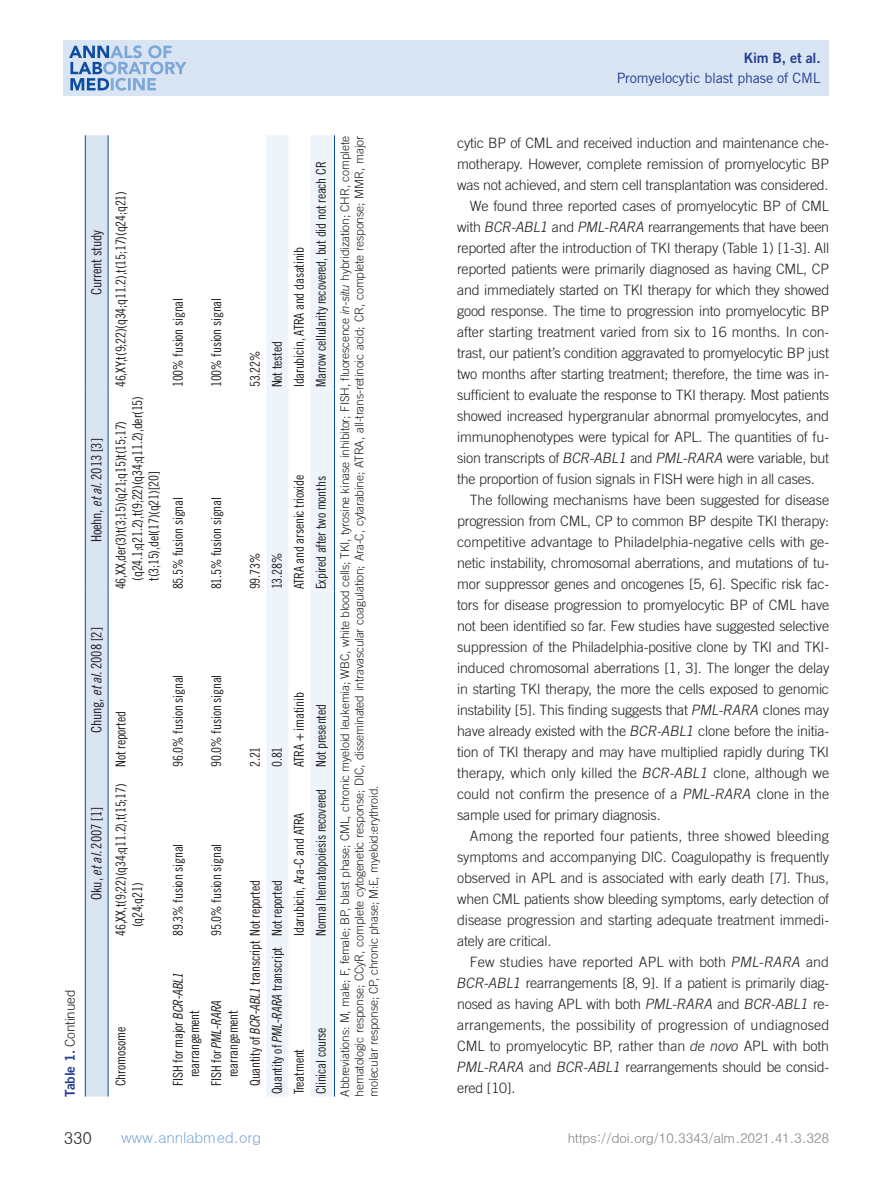
<style>
.page{position:relative;width:893px;height:1191px;background:#fff}
.page>*{position:absolute;margin:0;border:0;box-sizing:border-box;transform-origin:0 0}
.URL{font:16.5px "Dotum";color:#231f20}
.URL-2{font:15px "Dotum";letter-spacing:-.02em;color:#7ca7d8}
.본문{font:300 14.25px/21px "Trade Gothic LT Std";letter-spacing:-.015em;color:#231f20;text-align:justify}
.표머리글{font:14.25px "Trade Gothic LT Std Cn 18";letter-spacing:-.015em;color:#231f20}
.하시라제목{font:14.25px "Trade Gothic LT Std";letter-spacing:-.015em;color:#253f8e}
.하시라이름{font:14.25px "Trade Gothic LT Std Bd 2";letter-spacing:-.015em;color:#253f8e}
.표본문{font:13.5px/16.5px "Trade Gothic LT Std Cn 18";letter-spacing:-.015em;color:#231f20}
.t1{font:13.5px "Dotum";letter-spacing:-.03em;color:#808285}
.표제목_그림설명{font:300 13.5px "Trade Gothic LT Std";letter-spacing:-.015em;color:#231f20}
.표_그림_주석{font:300 12px/14.4px "Trade Gothic LT Std";letter-spacing:-.015em;color:#231f20}
.s1{font-family:"Trade Gothic LT Std Bd 2";font-weight:400;color:#253f8e}
.s2{font-family:"Trade Gothic LT Std Cn 18 Obl"}
.s3{font-style:italic}
</style>
<div class="page">
<div style="left:64px;top:40px;width:765px;height:56px;background:#dae5f4"></div>
<svg style="left:69px;top:45px;width:118px;height:46px"></svg>
<div style="left:86px;top:135px;width:22px;height:961px;background:#dae5f4"></div>
<svg style="left:266px;top:135px;width:68px;height:961px;fill:#eff4fa"></svg>
<hr style="left:85px;top:938px;width:1px;height:158px;background:#0d4da1">
<hr style="left:85px;top:769px;width:1px;height:169px;background:#0d4da1">
<hr style="left:85px;top:591px;width:1px;height:178px;background:#0d4da1">
<hr style="left:85px;top:389px;width:1px;height:202px;background:#0d4da1">
<hr style="left:85px;top:135px;width:1px;height:254px;background:#0d4da1">
<hr style="left:108px;top:938px;width:1px;height:158px;background:#0d4da1">
<hr style="left:108px;top:769px;width:1px;height:169px;background:#0d4da1">
<hr style="left:108px;top:591px;width:1px;height:178px;background:#0d4da1">
<hr style="left:108px;top:389px;width:1px;height:202px;background:#0d4da1">
<hr style="left:108px;top:135px;width:1px;height:254px;background:#0d4da1">
<hr style="left:334px;top:938px;width:1px;height:158px;background:#0d4da1">
<hr style="left:334px;top:769px;width:1px;height:169px;background:#0d4da1">
<hr style="left:334px;top:591px;width:1px;height:178px;background:#0d4da1">
<hr style="left:334px;top:389px;width:1px;height:202px;background:#0d4da1">
<hr style="left:334px;top:135px;width:1px;height:254px;background:#0d4da1">
<p class="표제목_그림설명" style="left:62px;top:1096px;width:108px;rotate:-90deg"><span class="s1">Table 1.</span> Continued</p>
<p class="표머리글" style="left:88px;top:295px;width:66px;rotate:-90deg">Current study</p>
<p class="표머리글" style="left:88px;top:542px;width:105px;rotate:-90deg">Hoehn, <span class="s2">et al.</span> 2013 [3]</p>
<p class="표본문" style="left:112px;top:387px;width:198px;rotate:-90deg">46,XY,t(9;22)(q34;q11.2),t(15;17)(q24;q21)</p>
<p class="표본문" style="left:112px;top:581px;width:186px;text-indent:-9px;rotate:-90deg">46,XX,der(3)t(3;15)(q21;q15)t(15;17) (q24.1;q21.2),t(9;22)(q34;q11.2),der(15) t(3;15),del(17)(q21)[20]</p>
<p class="표본문" style="left:170px;top:387px;width:91px;rotate:-90deg">100% fusion signal</p>
<p class="표본문" style="left:170px;top:589px;width:94px;rotate:-90deg">85.5% fusion signal</p>
<p class="표본문" style="left:208px;top:387px;width:91px;rotate:-90deg">100% fusion signal</p>
<p class="표본문" style="left:208px;top:589px;width:94px;rotate:-90deg">81.5% fusion signal</p>
<p class="표본문" style="left:247px;top:387px;width:38px;rotate:-90deg">53.22%</p>
<p class="표본문" style="left:269px;top:387px;width:48px;rotate:-90deg">Not tested</p>
<p class="표본문" style="left:291px;top:387px;width:142px;rotate:-90deg">Idarubicin, ATRA and dasatinib</p>
<p class="표본문" style="left:313px;top:387px;width:227px;rotate:-90deg">Marrow cellularity recovered, but did not reach CR</p>
<p class="표본문" style="left:247px;top:589px;width:38px;rotate:-90deg">99.73%</p>
<p class="표본문" style="left:269px;top:589px;width:38px;rotate:-90deg">13.28%</p>
<p class="표본문" style="left:291px;top:589px;width:116px;rotate:-90deg">ATRA and arsenic trioxide</p>
<p class="표본문" style="left:313px;top:589px;width:115px;rotate:-90deg">Expired after two months</p>
<p class="표머리글" style="left:88px;top:733px;width:107px;rotate:-90deg">Chung, <span class="s2">et al.</span> 2008 [2]</p>
<p class="표머리글" style="left:88px;top:899px;width:94px;rotate:-90deg">Oku, <span class="s2">et al.</span> 2007 [1]</p>
<p class="표본문" style="left:112px;top:767px;width:57px;rotate:-90deg">Not reported</p>
<p class="표본문" style="left:112px;top:927px;width:145px;text-indent:-9px;rotate:-90deg">46,XX,t(9;22)(q34;q11.2),t(15;17) (q24;q21)</p>
<p class="표본문" style="left:112px;top:1086px;width:60px;rotate:-90deg">Chromosome</p>
<p class="표본문" style="left:170px;top:767px;width:94px;rotate:-90deg">96.0% fusion signal</p>
<p class="표본문" style="left:208px;top:767px;width:94px;rotate:-90deg">90.0% fusion signal</p>
<p class="표본문" style="left:247px;top:767px;width:22px;rotate:-90deg">2.21</p>
<p class="표본문" style="left:269px;top:767px;width:22px;rotate:-90deg">0.81</p>
<p class="표본문" style="left:291px;top:767px;width:76px;rotate:-90deg">ATRA + imatinib</p>
<p class="표본문" style="left:170px;top:936px;width:94px;rotate:-90deg">89.3% fusion signal</p>
<p class="표본문" style="left:208px;top:936px;width:94px;rotate:-90deg">95.0% fusion signal</p>
<p class="표본문" style="left:170px;top:1077px;width:109px;text-indent:-9px;rotate:-90deg">FISH for major <span class="s3">BCR-ABL1 </span>rearrangement</p>
<p class="표본문" style="left:208px;top:1086px;width:89px;text-align:center;rotate:-90deg">F I S H fo r <span class="s3">PML-RARA </span>rearrangement</p>
<p class="표본문" style="left:247px;top:1086px;width:207px;rotate:-90deg">Quantity of <span class="s3">BCR-ABL1</span> transcript Not reported</p>
<p class="표본문" style="left:269px;top:936px;width:57px;rotate:-90deg">Not reported</p>
<p class="표본문" style="left:269px;top:1094px;width:149px;rotate:-90deg">Quantity of <span class="s3">PML-RARA</span> transcript</p>
<p class="표본문" style="left:291px;top:936px;width:125px;rotate:-90deg">Idarubicin, Ara-C and ATRA</p>
<p class="표본문" style="left:291px;top:1094px;width:47px;rotate:-90deg">Treatment</p>
<p class="표본문" style="left:313px;top:767px;width:64px;rotate:-90deg">Not presented</p>
<p class="표본문" style="left:313px;top:936px;width:149px;rotate:-90deg">Normal hematopoiesis recovered</p>
<p class="표본문" style="left:313px;top:1094px;width:68px;rotate:-90deg">Clinical course</p>
<p class="표_그림_주석" style="left:352px;top:1096px;width:962px;rotate:-90deg">hematologic response; CCyR, complete cytogenetic response; DIC, disseminated intravascular coagulation; Ara-C, cytarabine; ATRA, all-trans-retinoic acid; CR, complete response; MMR, major molecular response; CP, chronic phase; M:E, myeloid:erythroid.</p>
<p class="표_그림_주석" style="left:337px;top:1096px;width:962px;rotate:-90deg">Abbreviations: M, male; F, female; BP, blast phase; CML, chronic myeloid leukemia; WBC, white blood cells; TKI, tyrosine kinase inhibitor; FISH, fluorescence <span class="s3">in-situ</span> hybridization; CHR, complete</p>
<p class="하시라이름" style="left:744px;top:49px;width:78px">Kim B, et al.</p>
<p class="하시라제목" style="left:617px;top:69px;width:205px">Promyelocytic blast phase of CML</p>
<p class="본문" style="left:457px;top:132px;width:374px">cytic BP of CML and received induction and maintenance che&shy;motherapy. However, complete remission of promyelocytic BP was not achieved, and stem cell transplantation was considered.</p>
<p class="본문" style="left:457px;top:195px;width:374px;text-indent:13px">We found three reported cases of promyelocytic BP of CML with <span class="s3">BCR-ABL1</span> and <span class="s3">PML-RARA</span> rearrangements that have been reported after the introduction of TKI therapy (Table 1) [1-3]. All reported patients were primarily diagnosed as having CML, CP and immediately started on TKI therapy for which they showed good response. The time to progression into promyelocytic BP after starting treatment varied from six to 16 months. In con&shy;trast, our patient’s condition aggravated to promyelocytic BP just two months after starting treatment; therefore, the time was in&shy;sufficient to evaluate the response to TKI therapy. Most patients showed increased hypergranular abnormal promyelocytes, and immunophenotypes were typical for APL. The quantities of fu&shy;sion transcripts of <span class="s3">BCR-ABL1</span> and <span class="s3">PML-RARA</span> were variable, but the proportion of fusion signals in FISH were high in all cases.</p>
<p class="본문" style="left:457px;top:489px;width:374px;text-indent:13px">The following mechanisms have been suggested for disease progression from CML, CP to common BP despite TKI therapy: competitive advantage to Philadelphia-negative cells with ge&shy;netic instability, chromosomal aberrations, and mutations of tu&shy;mor suppressor genes and oncogenes [5, 6]. Specific risk fac&shy;tors for disease progression to promyelocytic BP of CML have not been identified so far. Few studies have suggested selective suppression of the Philadelphia-positive clone by TKI and TKI&shy;induced chromosomal aberrations [1, 3]. The longer the delay in starting TKI therapy, the more the cells exposed to genomic instability [5]. This finding suggests that <span class="s3">PML-RARA</span> clones may have already existed with the <span class="s3">BCR-ABL1</span> clone before the initia&shy;tion of TKI therapy and may have multiplied rapidly during TKI therapy, which only killed the <span class="s3">BCR-ABL1</span> clone, although we could not confirm the presence of a <span class="s3">PML-RARA</span> clone in the sample used for primary diagnosis.</p>
<p class="본문" style="left:457px;top:825px;width:374px;text-indent:13px">Among the reported four patients, three showed bleeding symptoms and accompanying DIC. Coagulopathy is frequently observed in APL and is associated with early death [7]. Thus, when CML patients show bleeding symptoms, early detection of disease progression and starting adequate treatment immedi&shy;ately are critical.</p>
<p class="본문" style="left:456px;top:951px;width:375px;text-indent:14px">Few studies have reported APL with both <span class="s3">PML-RARA</span> and <span class="s3">BCR-ABL1</span> rearrangements [8, 9]. If a patient is primarily diag&shy;nosed as having APL with both <span class="s3">PML-RARA</span> and <span class="s3">BCR-ABL1</span> re&shy;arrangements, the possibility of progression of undiagnosed CML to promyelocytic BP, rather than <span class="s3">de novo</span> APL with both <span class="s3">PML-RARA</span> and <span class="s3">BCR-ABL1</span> rearrangements should be consid&shy;ered [10].</p>
<p class="URL" style="left:64px;top:1129px;width:30px">330</p>
<p class="URL-2" style="left:121px;top:1130px;width:142px">www.annlabmed.org</p>
<p class="t1" style="left:568px;top:1131px;width:263px">https://doi.org/10.3343/alm.2021.41.3.328</p>
</div>
